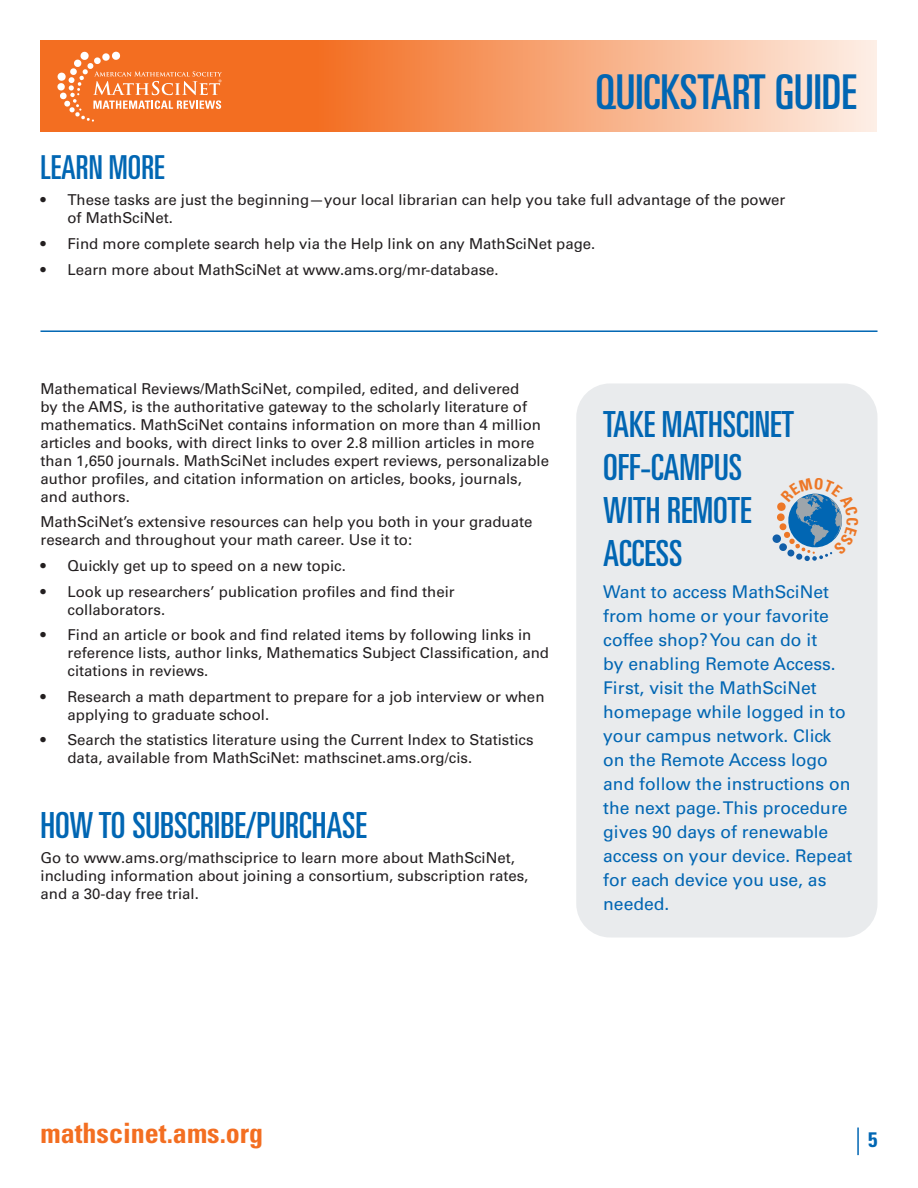
<style>
.page{position:relative;width:918px;height:1188px;background:#fff}
.page>*{position:absolute;margin:0;border:0;box-sizing:border-box;transform-origin:0 0}
.t1{font:ultra-condensed 48px "Univers LT Std";color:#0166b3}
.B_head{font:ultra-condensed 36px/43.2px "Univers LT Std";color:#0166b3}
.A_head{font:ultra-condensed 36px "Univers LT Std";color:#0166b3}
.B_head-2{font:ultra-condensed 33px "Univers LT Std";color:#0166b3}
.t2{font:700 condensed 28.05px "Univers LT Std";color:#f36e21}
.t3{font:700 condensed 21px "Univers LT Std";color:#0166b3}
.text{font:17.55px/24px "Univers LT Std";color:#0166b3}
.text-2{font:15px/18px "Univers LT Std";color:#231f20}
</style>
<div class="page">
<svg style="left:40px;top:40px;width:837px;height:92px;background:#f6a06e"></svg>
<svg style="left:57px;top:52px;width:165px;height:70px;background:#f48444"></svg>
<hr style="left:857px;top:1128px;width:2px;height:27px;background:#0166b3">
<div style="left:576px;top:383px;width:302px;height:555px;background:#e9ebed;border-radius:34px"></div>
<div style="left:773px;top:534px;width:8px;height:9px;background:#115ea8;border-radius:50%"></div>
<hr style="left:40px;top:330px;width:838px;height:2px;background:#0166b3">
<svg style="left:776px;top:493px;width:66px;height:68px"></svg>
<h1 class="t1" style="left:595px;top:64px;width:263px">QUICKSTART GUIDE</h1>
<p class="B_head-2" style="left:40px;top:149px;width:126px">LEARN MORE</p>
<p class="text-2" style="left:68px;top:191px;width:719px;text-indent:-27px">• These tasks are just the beginning—your local librarian can help you take full advantage of the power of MathSciNet.</p>
<p class="text-2" style="left:40px;top:235px;width:556px">• Find more complete search help via the Help link on any MathSciNet page.</p>
<p class="text-2" style="left:40px;top:261px;width:460px">• Learn more about MathSciNet at www.ams.org/mr-database.</p>
<p class="text-2" style="left:40px;top:380px;width:510px">Mathematical Reviews/MathSciNet, compiled, edited, and delivered<br>by the AMS, is the authoritative gateway to the scholarly literature of mathematics. MathSciNet contains information on more than 4 million articles and books, with direct links to over 2.8 million articles in more than 1,650 journals. MathSciNet includes expert reviews, personalizable author profiles, and citation information on articles, books, journals, and authors.</p>
<p class="text-2" style="left:40px;top:513px;width:493px">MathSciNet’s extensive resources can help you both in your graduate research and throughout your math career. Use it to:</p>
<p class="text-2" style="left:40px;top:557px;width:307px">• Quickly get up to speed on a new topic.</p>
<p class="text-2" style="left:68px;top:582px;width:389px;text-indent:-27px">• Look up researchers’ publication profiles and find their collaborators.</p>
<p class="text-2" style="left:68px;top:626px;width:483px;text-indent:-27px">• Find an article or book and find related items by following links in reference lists, author links, Mathematics Subject Classification, and citations in reviews.</p>
<p class="text-2" style="left:68px;top:688px;width:478px;text-indent:-27px">• Research a math department to prepare for a job interview or when applying to graduate school.</p>
<p class="text-2" style="left:68px;top:731px;width:468px;text-indent:-27px">• Search the statistics literature using the Current Index to Statistics data, available from MathSciNet: mathscinet.ams.org/cis.</p>
<p class="A_head" style="left:40px;top:805px;width:328px">HOW TO SUBSCRIBE/PURCHASE</p>
<p class="text-2" style="left:40px;top:849px;width:489px">Go to www.ams.org/mathsciprice to learn more about MathSciNet, including information about joining a consortium, subscription rates, and a 30-day free trial.</p>
<p class="B_head" style="left:603px;top:402px;width:192px">TAKE MATHSCINET<br>OFF-CAMPUS<br>WITH REMOTE<br>ACCESS</p>
<p class="text" style="left:603px;top:580px;width:251px">Want to access MathSciNet from home or your favorite coffee shop? You can do it<br>by enabling Remote Access.<br>First, visit the MathSciNet homepage while logged in to your campus network. Click on the Remote Access logo and follow the instructions on the next page. This procedure gives 90 days of renewable access on your device. Repeat for each device you use, as needed.</p>
<h3 class="t2" style="left:40px;top:1115px;width:224px">mathscinet.ams.org</h3>
<h3 class="t3" style="left:868px;top:1127px;width:11px">5</h3>
</div>
